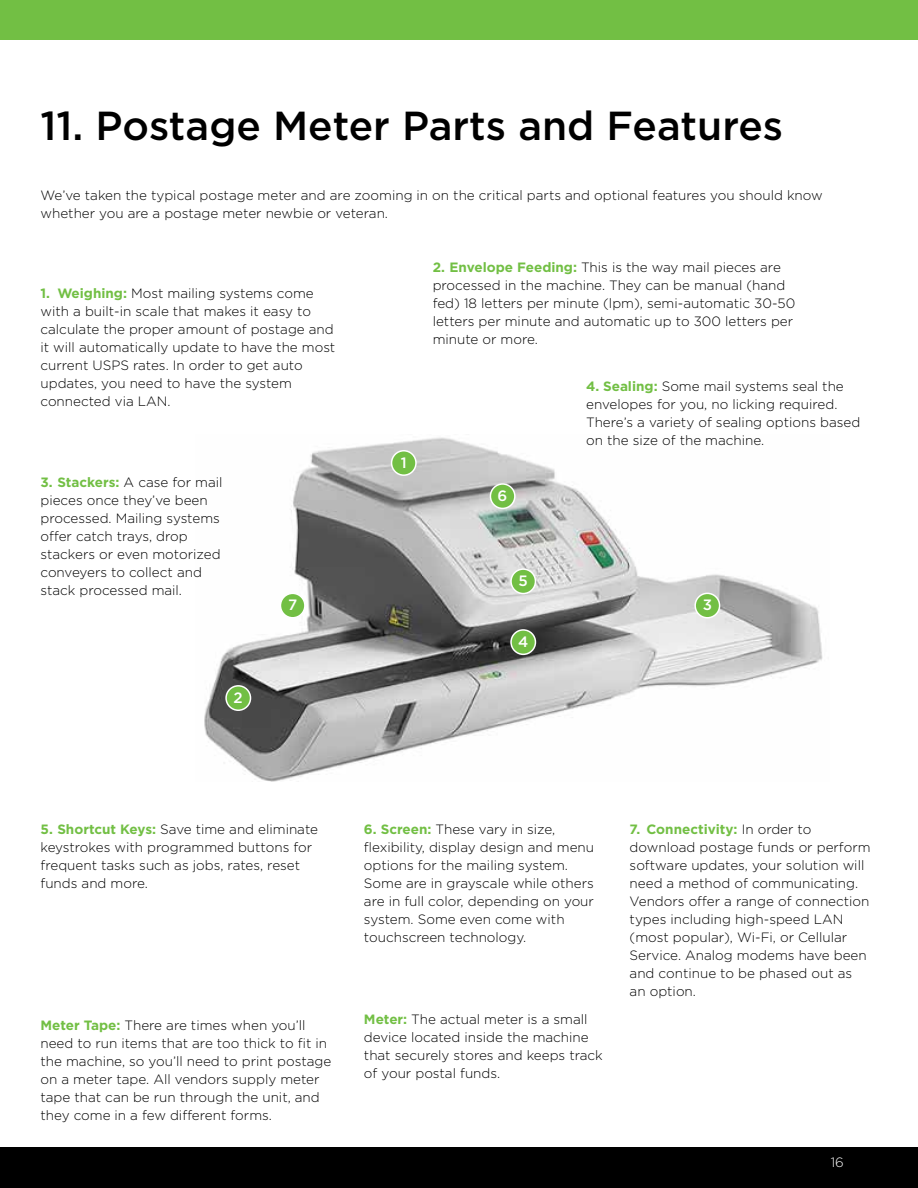
<style>
.page{position:relative;width:918px;height:1188px;background:#fff}
.page>*{position:absolute;margin:0;border:0;box-sizing:border-box;transform-origin:0 0}
.t1{font:500 40.5px "Gotham";color:#000}
.t2{font:500 15px "Gotham";color:#fff}
.t3{font:300 13.5px/18px "Gotham";color:#000}
.t4{font:300 13.5px "Gotham";color:#fff}
.s1{font-weight:700;color:#72bf44}
</style>
<div class="page">
<div style="left:0;top:1148px;width:918px;height:40px;background:#000"></div>
<div style="left:0;top:0;width:918px;height:40px;background:#72bf44"></div>
<img style="left:204px;top:437px;width:619px;height:344px">
<div style="left:392px;top:451px;width:24px;height:24px;background:#72bf44;border-radius:50%"></div>
<div style="left:391px;top:450px;width:26px;height:26px;border:2px solid #fff;border-radius:50%"></div>
<div style="left:226px;top:686px;width:25px;height:24px;background:#72bf44;border-radius:50%"></div>
<div style="left:225px;top:685px;width:26px;height:26px;border:2px solid #fff;border-radius:50%"></div>
<div style="left:511px;top:630px;width:24px;height:24px;background:#72bf44;border-radius:50%"></div>
<div style="left:510px;top:629px;width:26px;height:26px;border:2px solid #fff;border-radius:50%"></div>
<div style="left:511px;top:569px;width:24px;height:25px;background:#72bf44;border-radius:50%"></div>
<div style="left:510px;top:568px;width:26px;height:26px;border:2px solid #fff;border-radius:50%"></div>
<div style="left:490px;top:484px;width:25px;height:24px;background:#72bf44;border-radius:50%"></div>
<div style="left:490px;top:483px;width:26px;height:26px;border:2px solid #fff;border-radius:50%"></div>
<div style="left:280px;top:593px;width:25px;height:25px;background:#72bf44;border-radius:50%"></div>
<div style="left:280px;top:593px;width:26px;height:26px;border:2px solid #fff;border-radius:50%"></div>
<div style="left:695px;top:593px;width:25px;height:25px;background:#72bf44;border-radius:50%"></div>
<div style="left:694px;top:593px;width:26px;height:26px;border:2px solid #fff;border-radius:50%"></div>
<h1 class="t1" style="left:40px;top:100px;width:744px">11. Postage Meter Parts and Features</h1>
<p class="t3" style="left:40px;top:186px;width:784px">We’ve taken the typical postage meter and are zooming in on the critical parts and optional features you should know whether you are a postage meter newbie or veteran.</p>
<p class="t3" style="left:40px;top:284px;width:296px"><span class="s1">1. Weighing:</span> Most mailing systems come with a built-in scale that makes it easy to calculate the proper amount of postage and it will automatically update to have the most current USPS rates. In order to get auto updates, you need to have the system connected via LAN.</p>
<p class="t3" style="left:40px;top:473px;width:184px"><span class="s1">3. Stackers:</span> A case for mail pieces once they’ve been processed. Mailing systems offer catch trays, drop stackers or even motorized conveyers to collect and stack processed mail.</p>
<p class="t2" style="left:401px;top:453px;width:7px">1</p>
<p class="t3" style="left:433px;top:258px;width:364px"><span class="s1">2. Envelope Feeding:</span> This is the way mail pieces are processed in the machine. They can be manual (hand fed) 18 letters per minute (lpm), semi-automatic 30-50 letters per minute and automatic up to 300 letters per minute or more.</p>
<p class="t2" style="left:498px;top:486px;width:11px">6</p>
<p class="t3" style="left:586px;top:377px;width:276px"><span class="s1">4. Sealing:</span> Some mail systems seal the envelopes for you, no licking required.<br>There’s a variety of sealing options based on the size of the machine.</p>
<p class="t2" style="left:518px;top:571px;width:11px">5</p>
<p class="t2" style="left:288px;top:595px;width:11px">7</p>
<p class="t2" style="left:703px;top:595px;width:11px">3</p>
<p class="t2" style="left:234px;top:688px;width:11px">2</p>
<p class="t2" style="left:518px;top:632px;width:12px">4</p>
<p class="t3" style="left:40px;top:820px;width:279px"><span class="s1">5. Shortcut Keys:</span> Save time and eliminate keystrokes with programmed buttons for frequent tasks such as jobs, rates, reset funds and more.</p>
<p class="t3" style="left:630px;top:820px;width:242px"><span class="s1">7. Connectivity:</span> In order to download postage funds or perform software updates, your solution will need a method of communicating.<br>Vendors offer a range of connection types including high-speed LAN (most popular), Wi-Fi, or Cellular<br>Service. Analog modems have been and continue to be phased out as an option.</p>
<p class="t3" style="left:364px;top:820px;width:232px"><span class="s1">6. Screen:</span> These vary in size, flexibility, display design and menu options for the mailing system.<br>Some are in grayscale while others are in full color, depending on your system. Some even come with touchscreen technology.</p>
<p class="t3" style="left:40px;top:1016px;width:292px"><span class="s1">Meter Tape:</span> There are times when you’ll need to run items that are too thick to fit in the machine, so you’ll need to print postage on a meter tape. All vendors supply meter tape that can be run through the unit, and they come in a few different forms.</p>
<p class="t3" style="left:364px;top:1010px;width:240px"><span class="s1">Meter:</span> The actual meter is a small device located inside the machine that securely stores and keeps track of your postal funds.</p>
<p class="t4" style="left:831px;top:1154px;width:15px">16</p>
</div>
